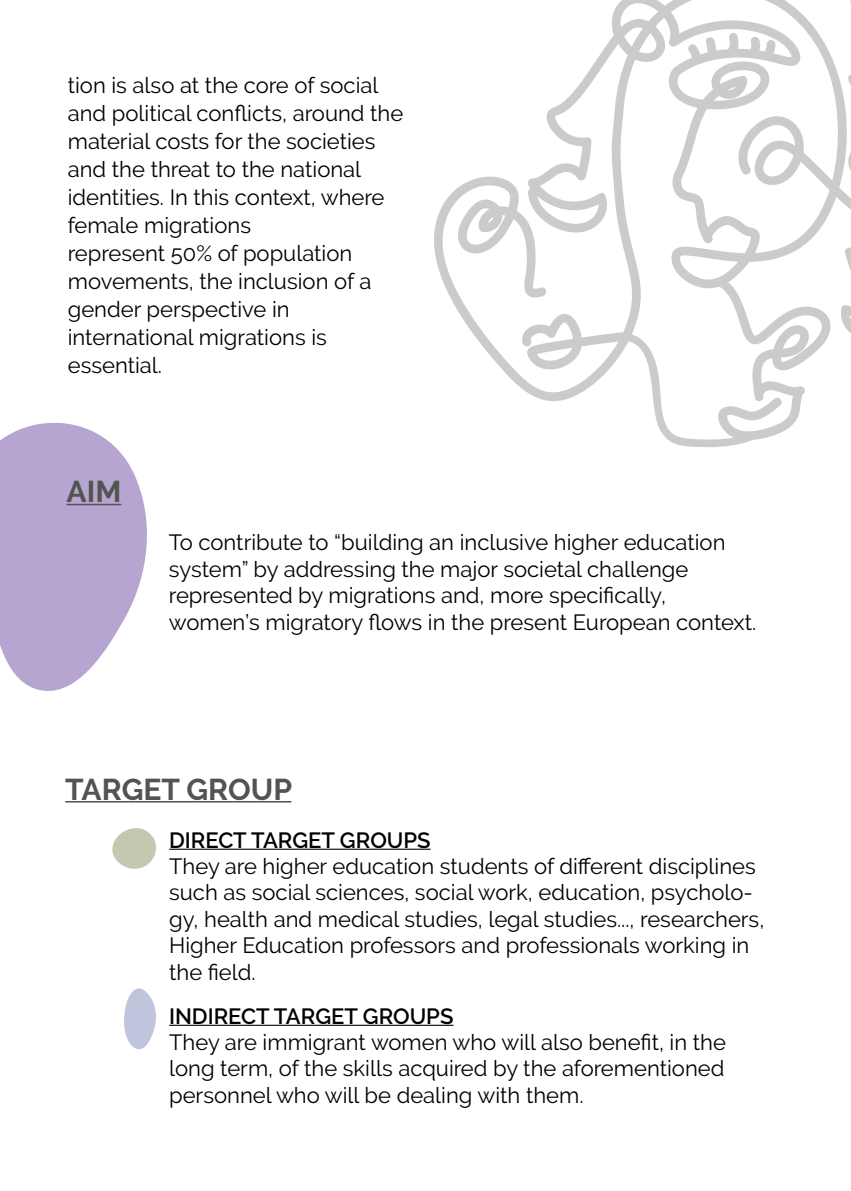
<style>
.page{position:relative;width:851px;height:1191px;background:#fff}
.page>*{position:absolute;margin:0;border:0;box-sizing:border-box;transform-origin:0 0}
.t1{font:700 30px "Raleway";color:#535450}
.t2{font:22px/28px "Raleway";color:#000}
.t3{font:600 22px "Raleway";color:#000}
</style>
<div class="page">
<svg style="left:0;top:422px;width:147px;height:269px;fill:#b6a5d0"></svg>
<hr style="left:67px;top:504px;width:54px;height:1px;background:#535450">
<hr style="left:65px;top:801px;width:226px;height:1px;background:#535450">
<hr style="left:169px;top:848px;width:261px;height:1px;background:#000">
<hr style="left:169px;top:1024px;width:284px;height:1px;background:#000">
<svg style="left:434px;top:0;width:416px;height:447px"></svg>
<svg style="left:112px;top:828px;width:44px;height:41px"></svg>
<svg style="left:124px;top:988px;width:32px;height:62px"></svg>
<p class="t2" style="left:68px;top:71px;width:337px">tion is also at the core of social and political conflicts, around the material costs for the societies and the threat to the national identities. In this context, where female migrations<br>represent 50% of population movements, the inclusion of a gender perspective in international migrations is essential.</p>
<h1 class="t1" style="left:67px;top:474px;width:56px">AIM</h1>
<p class="t2" style="left:169px;top:529px;width:588px;line-height:26.4px">To contribute to “building an inclusive higher education system” by addressing the major societal challenge represented by migrations and, more specifically, women’s migratory flows in the present European context.</p>
<h1 class="t1" style="left:65px;top:772px;width:228px">TARGET GROUP</h1>
<p class="t3" style="left:169px;top:827px;width:263px">DIRECT TARGET GROUPS</p>
<p class="t2" style="left:169px;top:853px;width:596px;line-height:26.4px">They are higher education students of different disciplines such as social sciences, social work, education, psycholo&shy;gy, health and medical studies, legal studies..., researchers, Higher Education professors and professionals working in the field.</p>
<p class="t3" style="left:169px;top:1003px;width:286px">INDIRECT TARGET GROUPS</p>
<p class="t2" style="left:169px;top:1029px;width:558px;line-height:26.4px;text-align:justify">They are immigrant women who will also benefit, in the long term, of the skills acquired by the aforementioned personnel who will be dealing with them.</p>
</div>
